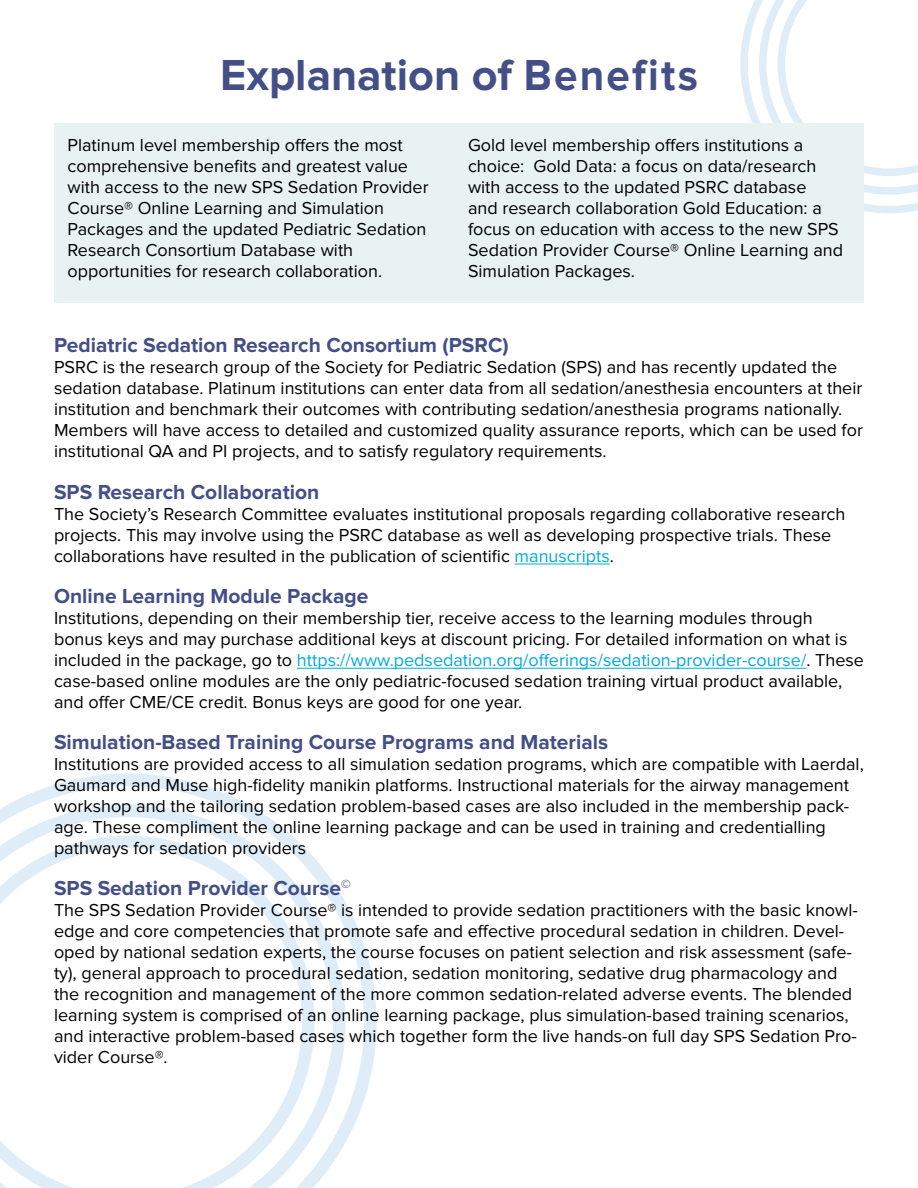
<style>
.page{position:relative;width:918px;height:1188px;background:#fff}
.page>*{position:absolute;margin:0;border:0;box-sizing:border-box;transform-origin:0 0}
.t1{font:700 45px "Proxima Nova";color:#444f87}
.t2{font:700 21px "Proxima Nova";color:#444f87}
.t3{font:18px/21px "Proxima Nova";color:#000}
.s1{color:#00abdc}
</style>
<div class="page">
<svg style="left:740px;top:0;width:178px;height:213px"></svg>
<svg style="left:8px;top:774px;width:369px;height:367px"></svg>
<svg style="left:0;top:805px;width:346px;height:381px"></svg>
<svg style="left:0;top:836px;width:315px;height:352px"></svg>
<div style="left:54px;top:124px;width:810px;height:179px;background:#e8f2f0"></div>
<hr style="left:515px;top:564px;width:95px;height:1px;background:#00abdc">
<hr style="left:297px;top:668px;width:509px;height:1px;background:#00abdc">
<h1 class="t1" style="left:220px;top:54px;width:479px">Explanation of Benefits</h1>
<p class="t3" style="left:68px;top:135px;width:363px">Platinum level membership offers the most comprehensive benefits and greatest value with access to the new SPS Sedation Provider Course® Online Learning and Simulation Packages and the updated Pediatric Sedation Research Consortium Database with opportunities for research collaboration.</p>
<p class="t3" style="left:468px;top:135px;width:377px">Gold level membership offers institutions a choice: Gold Data: a focus on data/research with access to the updated PSRC database<br>and research collaboration Gold Education: a focus on education with access to the new SPS Sedation Provider Course® Online Learning and Simulation Packages.</p>
<p class="t2" style="left:54px;top:336px;width:456px">Pediatric Sedation Research Consortium (PSRC)</p>
<p class="t3" style="left:54px;top:357px;width:810px">PSRC is the research group of the Society for Pediatric Sedation (SPS) and has recently updated the sedation database. Platinum institutions can enter data from all sedation/anesthesia encounters at their institution and benchmark their outcomes with contributing sedation/anesthesia programs nationally.<br>Members will have access to detailed and customized quality assurance reports, which can be used for institutional QA and PI projects, and to satisfy regulatory requirements.</p>
<p class="t2" style="left:54px;top:482px;width:267px">SPS Research Collaboration</p>
<p class="t3" style="left:54px;top:503px;width:793px">The Society’s Research Committee evaluates institutional proposals regarding collaborative research projects. This may involve using the PSRC database as well as developing prospective trials. These collaborations have resulted in the publication of scientific <span class="s1">manuscripts</span>.</p>
<p class="t2" style="left:54px;top:586px;width:316px">Online Learning Module Package</p>
<p class="t3" style="left:54px;top:608px;width:812px">Institutions, depending on their membership tier, receive access to the learning modules through bonus keys and may purchase additional keys at discount pricing. For detailed information on what is included in the package, go to <span class="s1">https://www.pedsedation.org/offerings/sedation-provider-course/</span>. These case-based online modules are the only pediatric-focused sedation training virtual product available, and offer CME/CE credit. Bonus keys are good for one year.</p>
<p class="t2" style="left:54px;top:733px;width:556px">Simulation-Based Training Course Programs and Materials</p>
<p class="t3" style="left:54px;top:754px;width:811px">Institutions are provided access to all simulation sedation programs, which are compatible with Laerdal, Gaumard and Muse high-fidelity manikin platforms. Instructional materials for the airway management workshop and the tailoring sedation problem-based cases are also included in the membership pack&shy;age. These compliment the online learning package and can be used in training and credentialling pathways for sedation providers</p>
<p class="t2" style="left:54px;top:879px;width:298px">SPS Sedation Provider Course<sup>©</sup></p>
<p class="t3" style="left:54px;top:900px;width:805px">The SPS Sedation Provider Course® is intended to provide sedation practitioners with the basic knowl&shy;edge and core competencies that promote safe and effective procedural sedation in children. Devel&shy;oped by national sedation experts, the course focuses on patient selection and risk assessment (safe&shy;ty), general approach to procedural sedation, sedation monitoring, sedative drug pharmacology and the recognition and management of the more common sedation-related adverse events. The blended learning system is comprised of an online learning package, plus simulation-based training scenarios, and interactive problem-based cases which together form the live hands-on full day SPS Sedation Pro&shy;vider Course®.</p>
</div>
